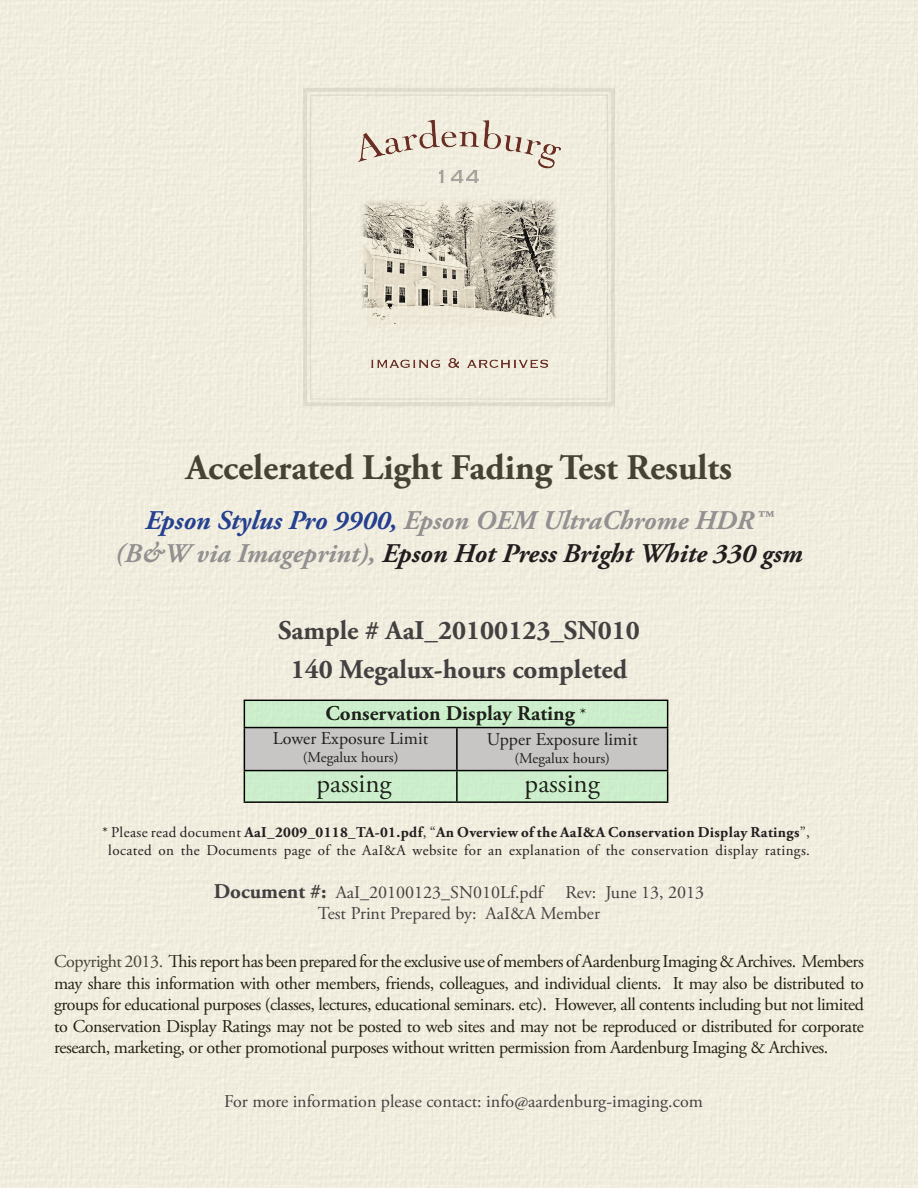
<style>
.page{position:relative;width:918px;height:1188px;background:#fff}
.page>*{position:absolute;margin:0;border:0;box-sizing:border-box;transform-origin:0 0}
.t1{font:700 36px "Adobe Garamond Pro";color:#434041}
.t2{font:italic 700 27px/32.4px "Adobe Garamond Pro";color:#929090;text-align:center}
.t3{font:700 27px/39px "Adobe Garamond Pro";color:#434041;text-align:center}
.t4{font:27px "Adobe Garamond Pro";color:#221e1f}
.t5{font:700 21px "Adobe Garamond Pro";color:#221e1f}
.t6{font:18px/21.6px "Adobe Garamond Pro";letter-spacing:-.025em;color:#221e1f;text-align:justify}
.t7{font:18px/21.6px "Adobe Garamond Pro";color:#434041;text-align:center}
.t8{font:18px "Adobe Garamond Pro";color:#221e1f}
.t9{font:15px/18px "Adobe Garamond Pro";letter-spacing:.025em;color:#221e1f;text-align:center}
.t10{font:15px "Adobe Garamond Pro";color:#221e1f}
.s1{color:#24408f}
.s2{color:#221e1f}
.s3{font-weight:400;font-size:18px}
.s4{font-weight:700}
.s5{font-weight:700;font-size:21px}
.s6{color:#434041}
</style>
<div class="page">
<svg style="left:301px;top:86px;width:316px;height:322px;background:#efebdc"></svg>
<div style="left:310px;top:94px;width:298px;height:306px;border:1px solid #a7a89e"></div>
<img style="left:344px;top:111px;width:231px;height:265px">
<hr style="left:244px;top:700px;width:213px;height:1px;background:#000">
<hr style="left:457px;top:700px;width:211px;height:1px;background:#000">
<svg style="left:244px;top:701px;width:424px;height:100px;background:#c7dac6"></svg>
<hr style="left:244px;top:727px;width:213px;height:1px;background:#000">
<hr style="left:244px;top:728px;width:1px;height:42px;background:#000">
<hr style="left:457px;top:727px;width:211px;height:1px;background:#000">
<hr style="left:456px;top:728px;width:2px;height:42px;background:#000">
<hr style="left:667px;top:728px;width:1px;height:42px;background:#000">
<hr style="left:244px;top:770px;width:213px;height:1px;background:#000">
<hr style="left:244px;top:771px;width:1px;height:30px;background:#000">
<hr style="left:457px;top:770px;width:211px;height:1px;background:#000">
<hr style="left:456px;top:771px;width:2px;height:30px;background:#000">
<hr style="left:667px;top:771px;width:1px;height:30px;background:#000">
<hr style="left:244px;top:801px;width:213px;height:2px;background:#000">
<hr style="left:457px;top:801px;width:211px;height:2px;background:#000">
<h1 class="t1" style="left:186px;top:447px;width:548px">Accelerated Light Fading Test Results</h1>
<h2 class="t2" style="left:115px;top:505px;width:689px"><span class="s1">Epson Stylus Pro 9900,</span> Epson OEM UltraChrome HDR™ (B&amp;W via Imageprint), <span class="s2">Epson Hot Press Bright White 330 gsm</span></h2>
<h2 class="t3" style="left:278px;top:611px;width:363px">Sample # AaI_20100123_SN010<br>140 Megalux-hours completed</h2>
<p class="t5" style="left:325px;top:701px;width:263px">Conservation Display Rating <span class="s3">*</span></p>
<p class="t8" style="left:273px;top:727px;width:157px">Lower Exposure Limit</p>
<p class="t10" style="left:303px;top:748px;width:97px">(Megalux hours)</p>
<p class="t8" style="left:487px;top:729px;width:152px">Upper Exposure limit</p>
<p class="t10" style="left:514px;top:749px;width:97px">(Megalux hours)</p>
<h2 class="t4" style="left:316px;top:767px;width:77px">passing</h2>
<h2 class="t4" style="left:525px;top:767px;width:77px">passing</h2>
<p class="t9" style="left:102px;top:823px;width:710px">* Please read document <span class="s4">AaI_2009_0118_TA-01.pdf</span>, “<span class="s4">An Overview of the AaI&amp;A Conservation Display Ratings</span>”, located on the Documents page of the AaI&amp;A website for an explanation of the conservation display ratings.</p>
<p class="t7" style="left:214px;top:882px;width:492px"><span class="s5">Document #:</span> AaI_20100123_SN010Lf.pdf Rev: June 13, 2013<br>Test Print Prepared by: AaI&amp;A Member</p>
<p class="t6" style="left:54px;top:951px;width:812px"><span class="s6">Copyright 2013.</span> This report has been prepared for the exclusive use of members of Aardenburg Imaging &amp; Archives. Members may share this information with other members, friends, colleagues, and individual clients. It may also be distributed to groups for educational purposes (classes, lectures, educational seminars. etc). However, all contents including but not limited to Conservation Display Ratings may not be posted to web sites and may not be reproduced or distributed for corporate research, marketing, or other promotional purposes without written permission from Aardenburg Imaging &amp; Archives.</p>
<p class="t7" style="left:224px;top:1091px;width:480px">For more information please contact: info@aardenburg-imaging.com</p>
</div>
